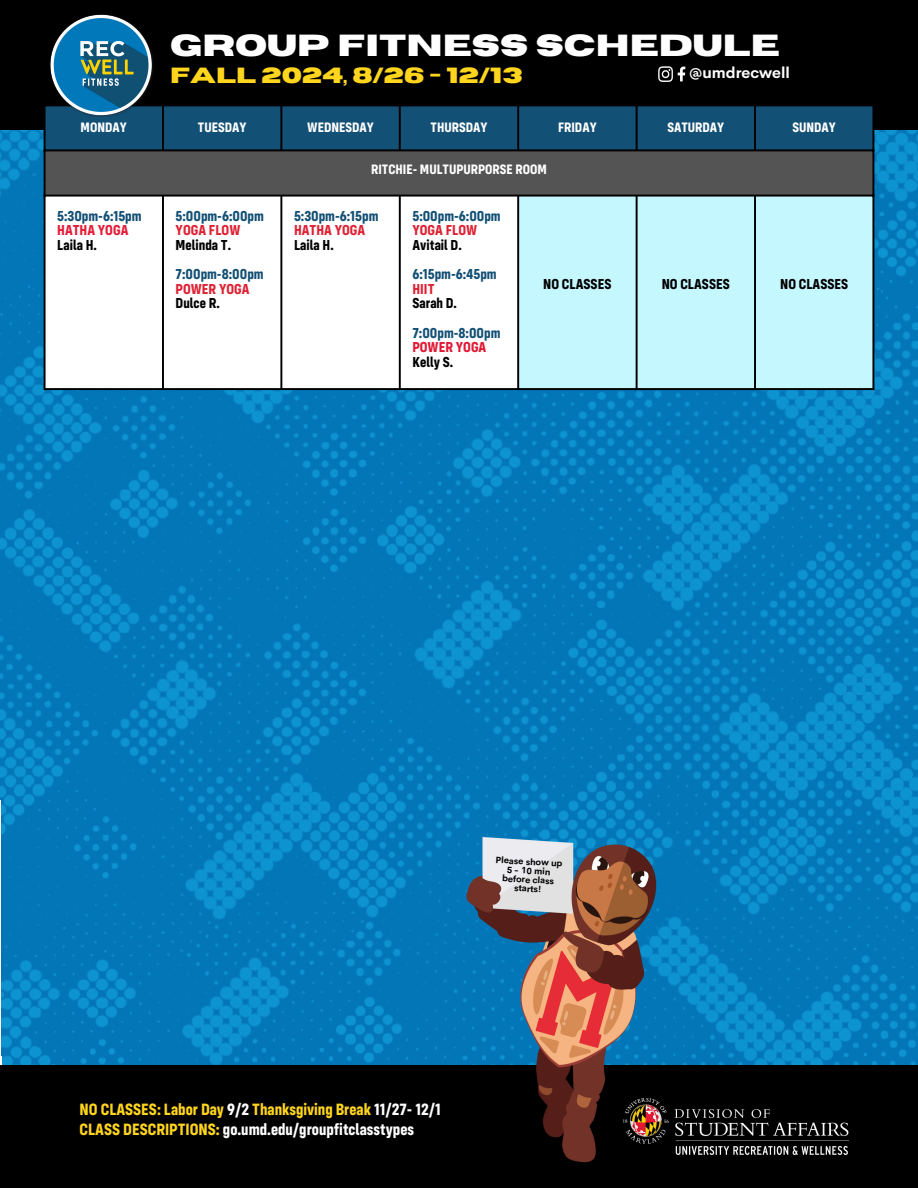
<style>
.page{position:relative;width:918px;height:1188px;background:#fff}
.page>*{position:absolute;margin:0;border:0;box-sizing:border-box;transform-origin:0 0}
.t1{font:700 30.45px "Horizon";color:#fff}
.t2{font:700 21.9px "Horizon";color:#ffd51d}
.t3{font:700 16.95px "Config Condensed";color:#ffd51d}
.t4{font:700 16.95px "Config Condensed";color:#fff}
.t5{font:700 15.3px "Cerebri Sans";color:#fff}
.t6{font:700 14.85px "Config Condensed";color:#135075}
.t7{font:700 14.85px "Config Condensed";color:#000}
.t8{font:700 14.85px "Config Condensed";color:#de2234}
.t9{font:700 14.85px "Config Condensed";color:#e51c38}
.t10{font:700 14.85px "Config Condensed";color:#e21833}
.t11{font:700 14.1px "Config Condensed";color:#fff}
.t12{font:700 9px/9px "Cerebri Sans";color:#000;text-align:center}
.s1{color:#fff}
.s2{color:#ffd51d}
</style>
<div class="page">
<img style="left:0;top:130px;width:918px;height:936px">
<div style="left:0;top:1066px;width:918px;height:122px;background:#000"></div>
<img style="left:682px;top:1109px;width:167px;height:46px">
<div style="left:0;top:0;width:918px;height:130px;background:#000"></div>
<div style="left:46px;top:106px;width:826px;height:43px;background:#135075"></div>
<div style="left:44px;top:150px;width:830px;height:46px;background:#545454"></div>
<svg style="left:46px;top:197px;width:471px;height:191px"></svg>
<div style="left:519px;top:197px;width:353px;height:191px;background:#c5f7ff"></div>
<hr style="left:44px;top:106px;width:2px;height:282px;background:#000">
<hr style="left:162px;top:106px;width:2px;height:43px;background:#000">
<hr style="left:162px;top:197px;width:2px;height:191px;background:#000">
<hr style="left:280px;top:106px;width:2px;height:43px;background:#000">
<hr style="left:280px;top:197px;width:2px;height:191px;background:#000">
<hr style="left:399px;top:106px;width:2px;height:43px;background:#000">
<hr style="left:399px;top:197px;width:2px;height:191px;background:#000">
<hr style="left:517px;top:106px;width:2px;height:43px;background:#000">
<hr style="left:517px;top:197px;width:2px;height:191px;background:#000">
<hr style="left:636px;top:106px;width:2px;height:43px;background:#000">
<hr style="left:636px;top:197px;width:2px;height:191px;background:#000">
<hr style="left:754px;top:106px;width:2px;height:43px;background:#000">
<hr style="left:754px;top:197px;width:2px;height:191px;background:#000">
<hr style="left:872px;top:106px;width:2px;height:282px;background:#000">
<hr style="left:44px;top:149px;width:830px;height:2px;background:#000">
<hr style="left:44px;top:195px;width:830px;height:2px;background:#000">
<hr style="left:44px;top:388px;width:830px;height:2px;background:#000">
<img style="left:50px;top:14px;width:103px;height:103px">
<img style="left:658px;top:66px;width:28px;height:16px">
<img style="left:435px;top:824px;width:247px;height:339px">
<p class="t1" style="left:170px;top:30px;width:611px">GROUP FITNESS SCHEDULE</p>
<p class="t2" style="left:170px;top:65px;width:354px">FALL 2024, 8/26 - 12/13</p>
<p class="t5" style="left:689px;top:63px;width:102px">@umdrecwell</p>
<h1 class="t11" style="left:81px;top:119px;width:48px">MONDAY</h1>
<h2 class="t11" style="left:198px;top:119px;width:50px">TUESDAY</h2>
<p class="t11" style="left:307px;top:119px;width:68px">WEDNESDAY</p>
<p class="t11" style="left:431px;top:119px;width:58px">THURSDAY</p>
<h3 class="t11" style="left:558px;top:119px;width:40px">FRIDAY</h3>
<p class="t11" style="left:667px;top:119px;width:58px">SATURDAY</p>
<p class="t11" style="left:792px;top:119px;width:45px">SUNDAY</p>
<p class="t11" style="left:371px;top:160px;width:177px">RITCHIE- MULTUPURPORSE ROOM</p>
<p class="t6" style="left:57px;top:206px;width:86px">5:30pm-6:15pm</p>
<p class="t9" style="left:57px;top:221px;width:73px">HATHA YOGA</p>
<p class="t7" style="left:57px;top:235px;width:41px">Laila H.</p>
<p class="t6" style="left:176px;top:206px;width:90px">5:00pm-6:00pm</p>
<p class="t8" style="left:176px;top:221px;width:66px">YOGA FLOW</p>
<p class="t7" style="left:176px;top:235px;width:57px">Melinda T.</p>
<p class="t6" style="left:176px;top:265px;width:90px">7:00pm-8:00pm</p>
<p class="t8" style="left:176px;top:279px;width:75px">POWER YOGA</p>
<p class="t7" style="left:176px;top:294px;width:46px">Dulce R.</p>
<p class="t6" style="left:294px;top:206px;width:86px">5:30pm-6:15pm</p>
<p class="t8" style="left:294px;top:221px;width:73px">HATHA YOGA</p>
<p class="t7" style="left:294px;top:235px;width:41px">Laila H.</p>
<p class="t6" style="left:412px;top:206px;width:90px">5:00pm-6:00pm</p>
<p class="t8" style="left:412px;top:221px;width:66px">YOGA FLOW</p>
<p class="t7" style="left:412px;top:235px;width:51px">Avitail D.</p>
<p class="t6" style="left:412px;top:265px;width:86px">6:15pm-6:45pm</p>
<p class="t8" style="left:412px;top:279px;width:24px">HIIT</p>
<p class="t7" style="left:412px;top:294px;width:46px">Sarah D.</p>
<p class="t6" style="left:412px;top:323px;width:90px">7:00pm-8:00pm</p>
<p class="t10" style="left:412px;top:338px;width:75px">POWER YOGA</p>
<p class="t7" style="left:412px;top:352px;width:42px">Kelly S.</p>
<p class="t7" style="left:543px;top:274px;width:70px">NO CLASSES</p>
<p class="t7" style="left:662px;top:274px;width:70px">NO CLASSES</p>
<p class="t7" style="left:780px;top:274px;width:70px">NO CLASSES</p>
<p class="t12" style="left:496px;top:855px;width:68px;rotate:3deg">Please show up</p>
<h3 class="t12" style="left:503px;top:865px;width:53px;rotate:3deg">5 - 10 min before class starts!</h3>
<p class="t3" style="left:80px;top:1098px;width:363px">NO CLASSES: Labor Day <span class="s1">9/2</span> Thanksgiving Break <span class="s1">11/27- 12/1</span></p>
<p class="t4" style="left:80px;top:1118px;width:336px"><span class="s2">CLASS DESCRIPTIONS:</span> go.umd.edu/groupfitclasstypes</p>
</div>
